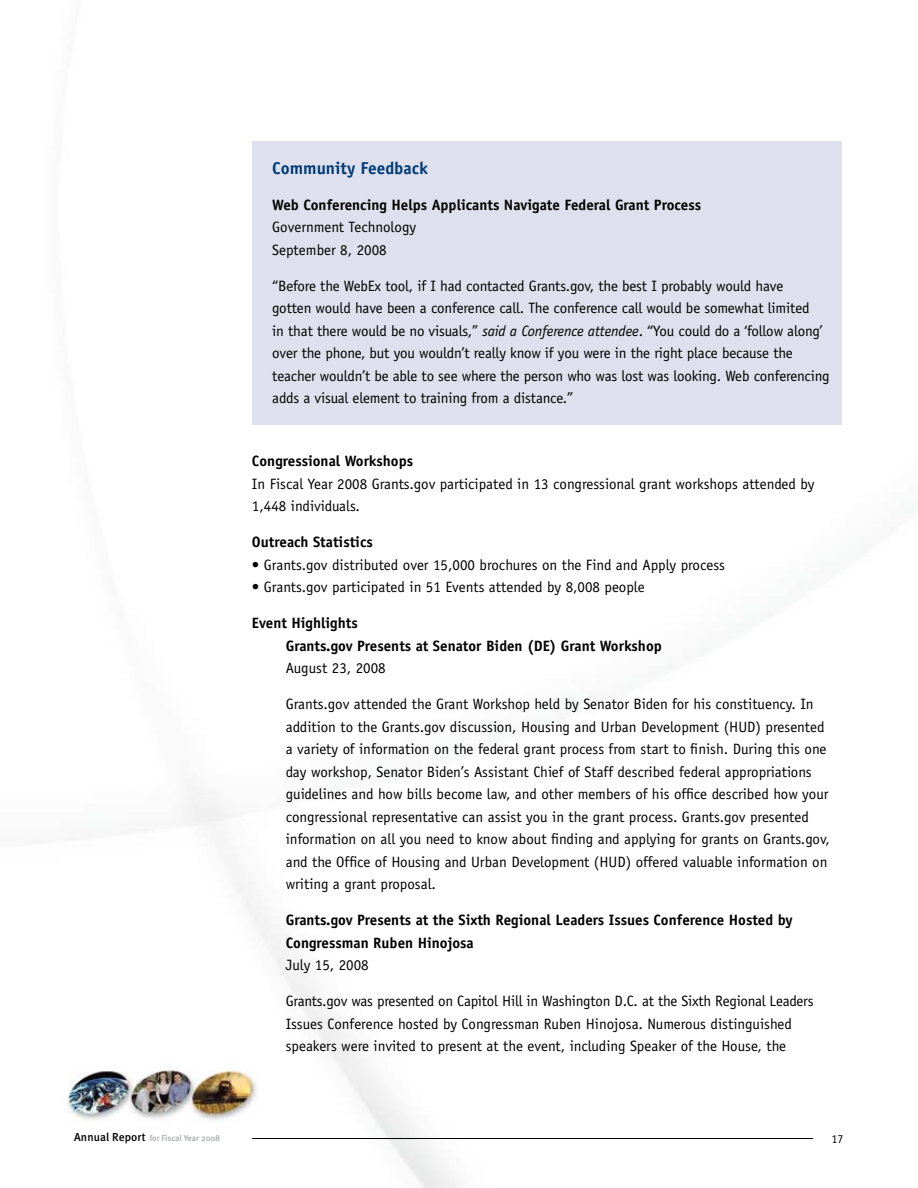
<style>
.page{position:relative;width:918px;height:1188px;background:#fff}
.page>*{position:absolute;margin:0;border:0;box-sizing:border-box;transform-origin:0 0}
.t1{font:700 17.25px "Officina Sans Std";color:#003b78}
.t2{font:15px/22.5px "Officina Sans Std";color:#000}
.t3{font:700 15px/22.5px "Officina Sans Std";color:#000}
.t4{font:12px "Officina Sans Std";color:#000}
.t5{font:500 8.55px "Meta";color:#a7a9ac}
.s1{font-style:italic}
.s2{font-size:11.55px;color:#000}
</style>
<div class="page">
<img style="left:67px;top:141px;width:849px;height:1047px">
<div style="left:252px;top:142px;width:590px;height:283px;background:#dee1ed"></div>
<hr style="left:252px;top:1138px;width:561px;height:1px;background:#000">
<p class="t1" style="left:272px;top:157px;width:157px">Community Feedback</p>
<p class="t3" style="left:272px;top:193px;width:430px">Web Conferencing Helps Applicants Navigate Federal Grant Process</p>
<p class="t2" style="left:272px;top:216px;width:145px">Government Technology<br>September 8, 2008</p>
<p class="t2" style="left:272px;top:274px;width:559px">“Before the WebEx tool, if I had contacted Grants.gov, the best I probably would have<br>gotten would have been a conference call. The conference call would be somewhat limited<br>in that there would be no visuals,” <span class="s1">said a Conference attendee</span>. “You could do a ‘follow along’ over the phone, but you wouldn’t really know if you were in the right place because the teacher wouldn’t be able to see where the person who was lost was looking. Web conferencing adds a visual element to training from a distance.”</p>
<p class="t3" style="left:252px;top:450px;width:163px">Congressional Workshops</p>
<p class="t2" style="left:252px;top:472px;width:564px">In Fiscal Year 2008 Grants.gov participated in 13 congressional grant workshops attended by<br>1,448 individuals.</p>
<p class="t3" style="left:252px;top:531px;width:122px">Outreach Statistics</p>
<p class="t2" style="left:252px;top:553px;width:475px">• Grants.gov distributed over 15,000 brochures on the Find and Apply process</p>
<p class="t2" style="left:252px;top:576px;width:394px">• Grants.gov participated in 51 Events attended by 8,008 people</p>
<p class="t3" style="left:286px;top:612px;width:378px;text-indent:-34px">Event Highlights<br>Grants.gov Presents at Senator Biden (DE) Grant Workshop</p>
<p class="t2" style="left:286px;top:657px;width:102px">August 23, 2008</p>
<p class="t2" style="left:286px;top:693px;width:546px">Grants.gov attended the Grant Workshop held by Senator Biden for his constituency. In addition to the Grants.gov discussion, Housing and Urban Development (HUD) presented a variety of information on the federal grant process from start to finish. During this one day workshop, Senator Biden’s Assistant Chief of Staff described federal appropriations guidelines and how bills become law, and other members of his office described how your congressional representative can assist you in the grant process. Grants.gov presented information on all you need to know about finding and applying for grants on Grants.gov, and the Office of Housing and Urban Development (HUD) offered valuable information on writing a grant proposal.</p>
<p class="t3" style="left:286px;top:909px;width:508px">Grants.gov Presents at the Sixth Regional Leaders Issues Conference Hosted by<br>Congressman Ruben Hinojosa</p>
<p class="t2" style="left:286px;top:954px;width:85px">July 15, 2008</p>
<p class="t2" style="left:286px;top:990px;width:529px">Grants.gov was presented on Capitol Hill in Washington D.C. at the Sixth Regional Leaders<br>Issues Conference hosted by Congressman Ruben Hinojosa. Numerous distinguished speakers were invited to present at the event, including Speaker of the House, the</p>
<p class="t5" style="left:74px;top:1133px;width:148px"><span class="s2">Annual Report</span> for Fiscal Year 2008</p>
<p class="t4" style="left:831px;top:1132px;width:13px">17</p>
</div>
